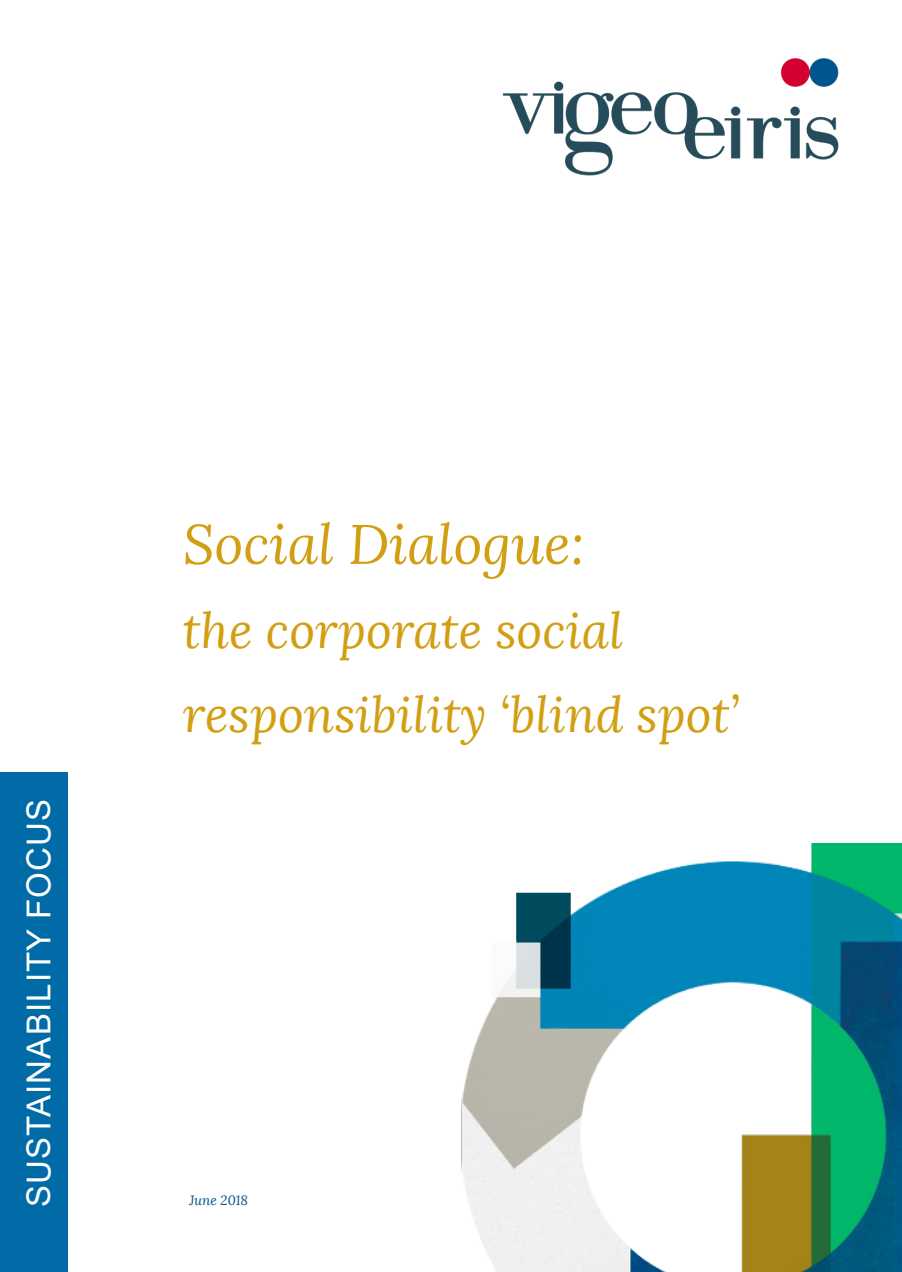
<style>
.page{position:relative;width:902px;height:1272px;background:#fff}
.page>*{position:absolute;margin:0;border:0;box-sizing:border-box;transform-origin:0 0}
.t1{font:italic 55.5px "Lora";color:#d29f13}
.t2{font:italic 49.5px/84px "Lora";color:#d29f13}
.t3{font:33px "Arial";letter-spacing:.035em;color:#fff}
.t4{font:italic 13.5px "Lora";color:#00558c}
</style>
<div class="page">
<img style="left:502px;top:58px;width:337px;height:118px">
<img style="left:461px;top:843px;width:440px;height:428px">
<div style="left:0;top:772px;width:67px;height:499px;background:#006ba6"></div>
<p class="t3" style="left:16px;top:1207px;width:410px;rotate:-90deg">SUSTAINABILITY FOCUS</p>
<p class="t1" style="left:183px;top:510px;width:403px">Social Dialogue:</p>
<p class="t2" style="left:183px;top:589px;width:558px">the corporate social responsibility ‘blind spot’</p>
<p class="t4" style="left:189px;top:1192px;width:60px">June 2018</p>
</div>
